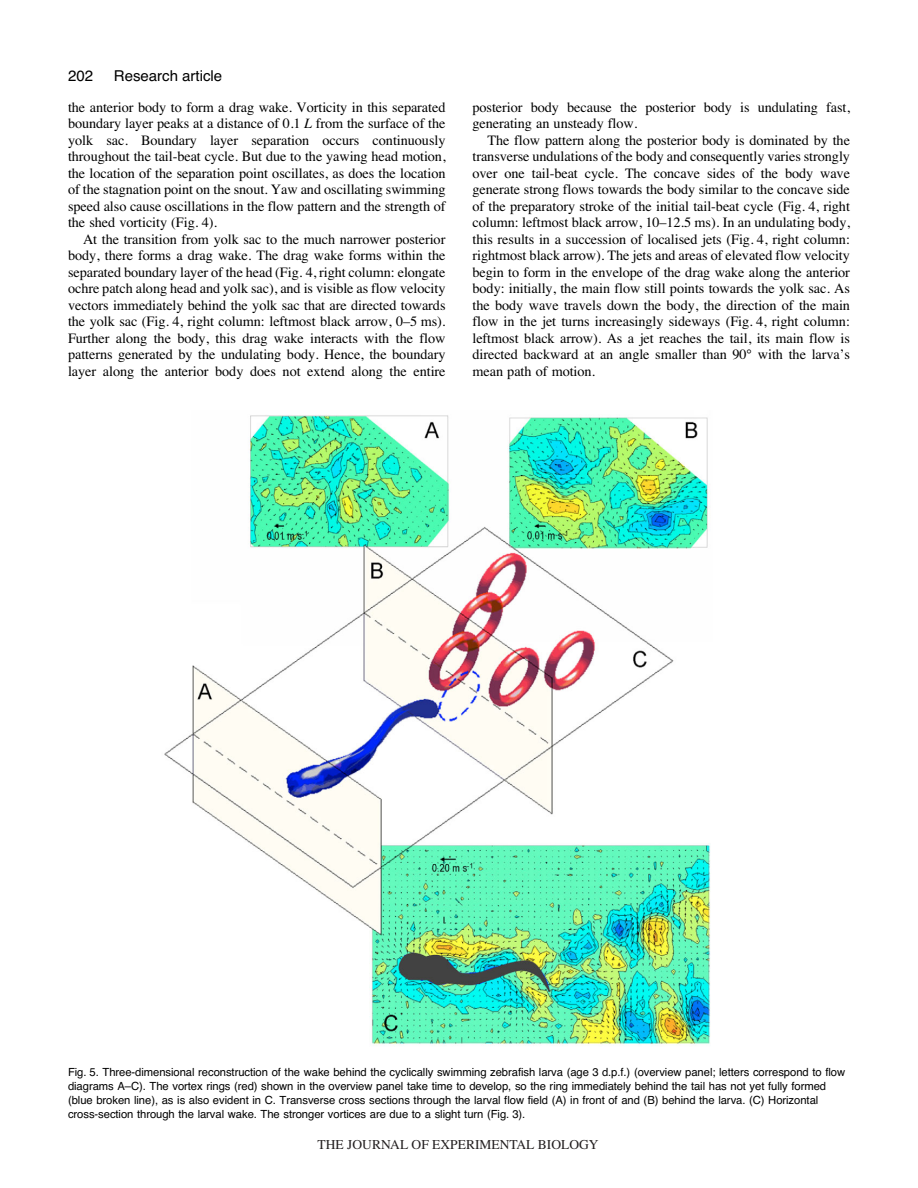
<style>
.page{position:relative;width:918px;height:1188px;background:#fff}
.page>*{position:absolute;margin:0;border:0;box-sizing:border-box;transform-origin:0 0}
.t1{font:15px "Helvetica";color:#000}
.t2{font:14.25px/16.5px "Times";letter-spacing:-.005em;color:#000;text-align:justify}
.t3{font:13.5px "Times";color:#231f20}
.t4{font:11.25px/14.2px "Helvetica";letter-spacing:-.005em;color:#000}
.s1{color:#fff}
.s2{font-style:italic}
</style>
<div class="page">
<img style="left:164px;top:414px;width:547px;height:632px">
<p class="t1" style="left:114px;top:70px;width:110px">Research article</p>
<p class="t1" style="left:68px;top:70px;width:27px">202</p>
<p class="t2" style="left:68px;top:100px;width:379px">the anterior body to form a drag wake. Vorticity in this separated boundary layer peaks at a distance of 0.1<span class="s1">·</span><span class="s2">L</span> from the surface of the yolk sac. Boundary layer separation occurs continuously throughout the tail-beat cycle. But due to the yawing head motion, the location of the separation point oscillates, as does the location of the stagnation point on the snout. Yaw and oscillating swimming speed also cause oscillations in the flow pattern and the strength of the shed vorticity (Fig.<span class="s1">·</span>4).</p>
<p class="t2" style="left:68px;top:232px;width:379px;text-indent:15px">At the transition from yolk sac to the much narrower posterior body, there forms a drag wake. The drag wake forms within the separated boundary layer of the head (Fig.<span class="s1">·</span>4, right column: elongate ochre patch along head and yolk sac), and is visible as flow velocity vectors immediately behind the yolk sac that are directed towards the yolk sac (Fig.<span class="s1">·</span>4, right column: leftmost black arrow, 0–5<span class="s1">·</span>ms).<br>Further along the body, this drag wake interacts with the flow patterns generated by the undulating body. Hence, the boundary layer along the anterior body does not extend along the entire</p>
<p class="t2" style="left:472px;top:100px;width:379px">posterior body because the posterior body is undulating fast, generating an unsteady flow.</p>
<p class="t2" style="left:472px;top:133px;width:379px;text-indent:15px">The flow pattern along the posterior body is dominated by the transverse undulations of the body and consequently varies strongly over one tail-beat cycle. The concave sides of the body wave generate strong flows towards the body similar to the concave side of the preparatory stroke of the initial tail-beat cycle (Fig.<span class="s1">·</span>4, right column: leftmost black arrow, 10–12.5<span class="s1">·</span>ms). In an undulating body, this results in a succession of localised jets (Fig.<span class="s1">·</span>4, right column: rightmost black arrow). The jets and areas of elevated flow velocity begin to form in the envelope of the drag wake along the anterior body: initially, the main flow still points towards the yolk sac. As the body wave travels down the body, the direction of the main flow in the jet turns increasingly sideways (Fig.<span class="s1">·</span>4, right column: leftmost black arrow). As a jet reaches the tail, its main flow is directed backward at an angle smaller than 90° with the larva’s mean path of motion.</p>
<p class="t4" style="left:68px;top:1066px;width:779px">Fig.<span class="s1">·</span>5. Three-dimensional reconstruction of the wake behind the cyclically swimming zebrafish larva (age 3<span class="s1">·</span>d.p.f.) (overview panel; letters correspond to flow diagrams A–C). The vortex rings (red) shown in the overview panel take time to develop, so the ring immediately behind the tail has not yet fully formed (blue broken line), as is also evident in C. Transverse cross sections through the larval flow field (A) in front of and (B) behind the larva. (C) Horizontal cross-section through the larval wake. The stronger vortices are due to a slight turn (Fig.<span class="s1">·</span>3).</p>
<p class="t3" style="left:318px;top:1137px;width:282px">THE JOURNAL OF EXPERIMENTAL BIOLOGY</p>
</div>
